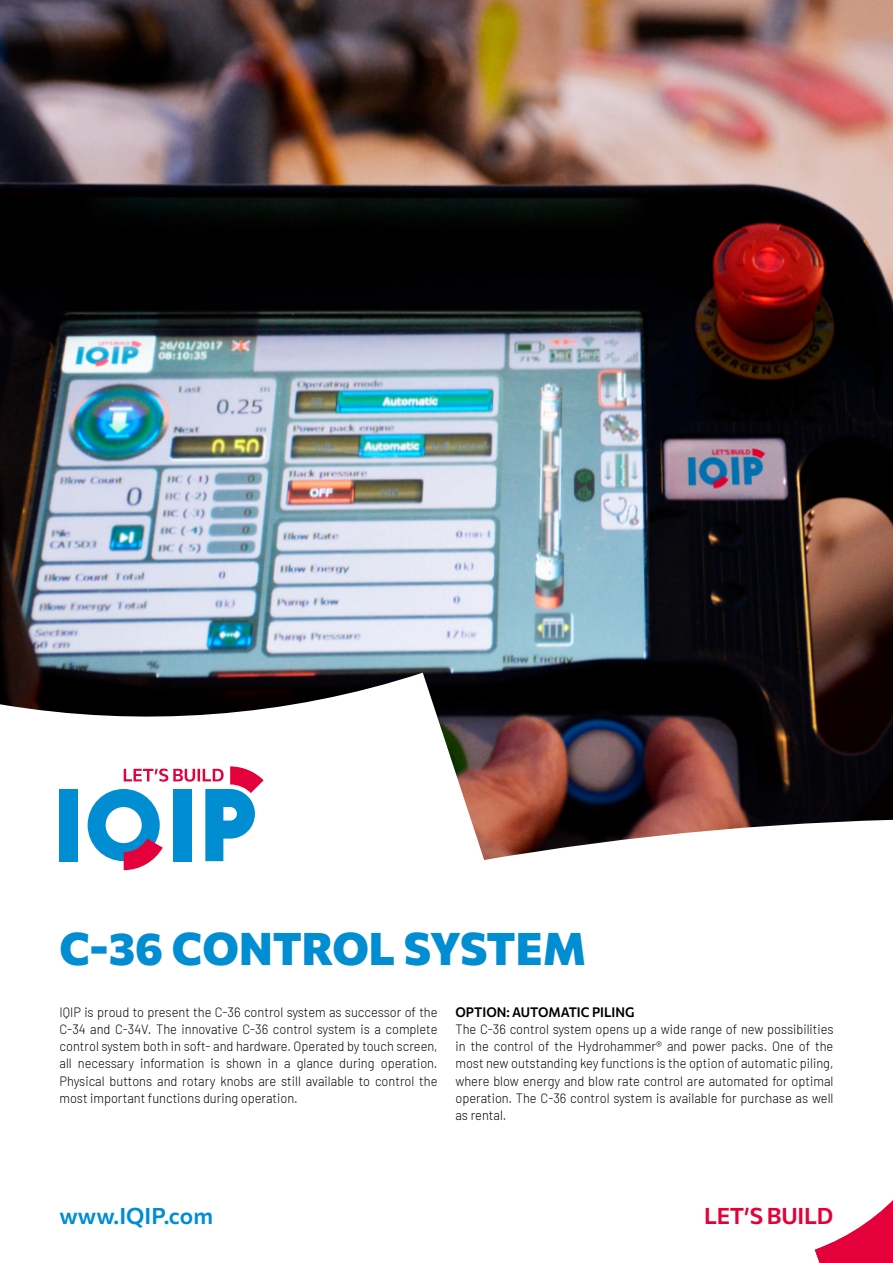
<style>
.page{position:relative;width:893px;height:1263px;background:#fff}
.page>*{position:absolute;margin:0;border:0;box-sizing:border-box;transform-origin:0 0}
.t1{font:100 45px "Commissioner";color:#008dd1}
.t2{font:100 22.5px "Commissioner";color:#008dd1}
.t3{font:100 22.5px "Commissioner";letter-spacing:-.01em;color:#e4003a}
.t4{font:300 13.5px/17.2px "Barlow";color:#000;text-align:justify;scale:.95 1}
.t5{font:100 13.5px "Commissioner";color:#000;scale:.95 1}
.s1{font-family:"Biryani";font-weight:600}
</style>
<div class="page">
<img style="left:0;top:0;width:893px;height:857px">
<svg style="left:0;top:673px;width:501px;height:198px"></svg>
<svg style="left:815px;top:1200px;width:78px;height:63px"></svg>
<div style="left:60px;top:789px;width:18px;height:72px;background:#008dd1"></div>
<svg style="left:88px;top:766px;width:176px;height:104px"></svg>
<h1 class="t1" style="left:60px;top:913px;width:528px">C-36 CONTROL SYSTEM</h1>
<p class="t4" style="left:60px;top:1002px;width:399px">IQIP is proud to present the C-36 control system as successor of the C-34 and C-34V. The innovative C-36 control system is a complete control system both in soft- and hardware. Operated by touch screen, all necessary information is shown in a glance during operation.<br>Physical buttons and rotary knobs are still available to control the most important functions during operation.</p>
<p class="t5" style="left:455px;top:1001px;width:190px">OPTION: AUTOMATIC PILING</p>
<p class="t4" style="left:455px;top:1019px;width:399px">The C-36 control system opens up a wide range of new possibilities in the control of the Hydrohammer® and power packs. One of the most new outstanding key functions is the option of automatic piling, where blow energy and blow rate control are automated for optimal operation. The C-36 control system is available for purchase as well as rental.</p>
<h2 class="t2" style="left:60px;top:1198px;width:155px">www.IQIP.com</h2>
<h2 class="t3" style="left:704px;top:1198px;width:131px">LET<span class="s1">’</span>S BUILD</h2>
</div>
